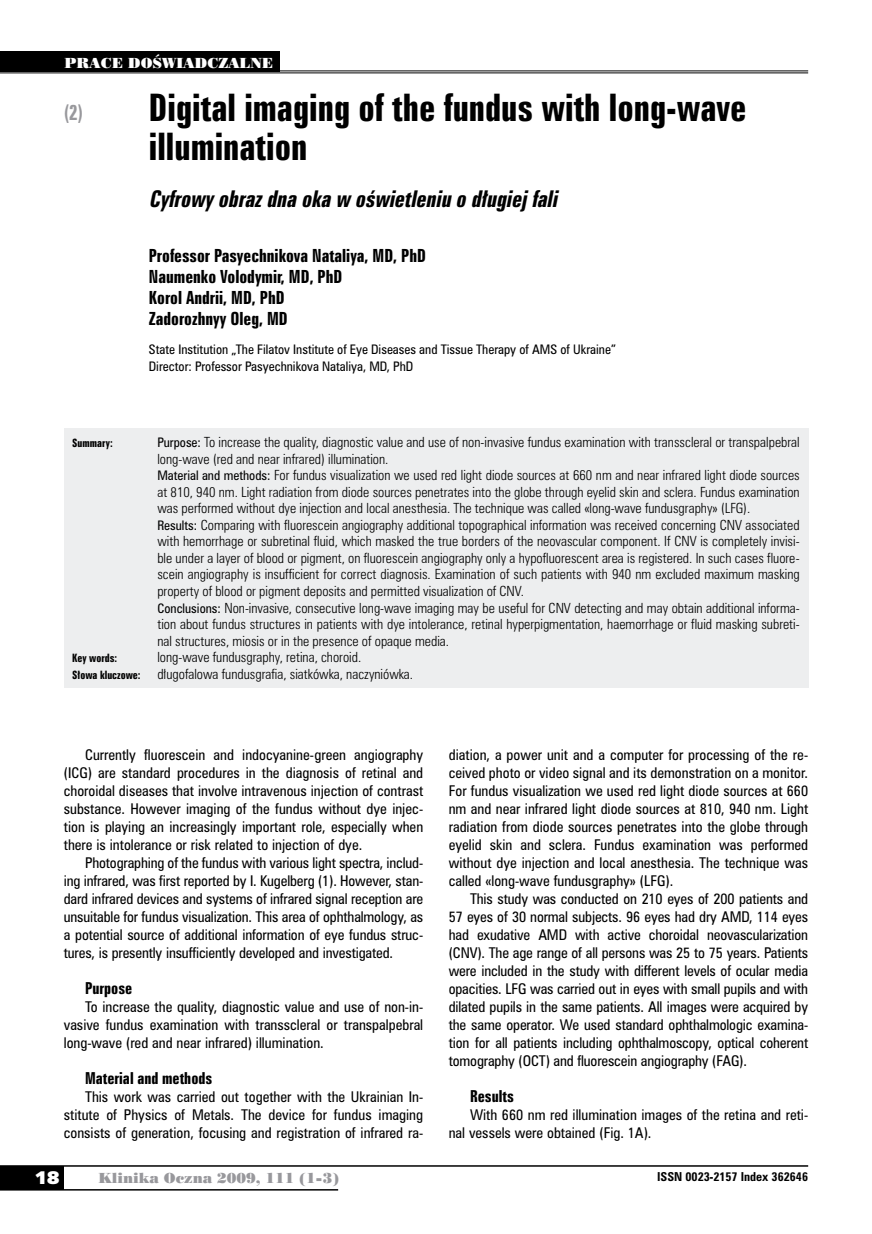
<style>
.page{position:relative;width:872px;height:1234px;background:#fff}
.page>*{position:absolute;margin:0;border:0;box-sizing:border-box;transform-origin:0 0}
.t1{font:34.5px/39px "Zurich Bd X Cn PL";color:#000}
.t2{font:italic 21px "Zurich Bd X Cn PL";color:#000}
.t3{font:19.5px "Zurich Bd X Cn PL";color:#98989c;scale:.9 1}
.t4{font:18px "Humanst 531 U Blk PL";color:#fff}
.t5{font:16.5px/21px "Zurich Bd X Cn PL";color:#000}
.t6{font:15px "Zurich Bd X Cn PL";color:#000}
.t7{font:13.5px/18px "Zurich Cn PL";color:#000;text-align:justify}
.t8{font:13.5px "Poster Bodoni PL";color:#98989c}
.t9{font:13.5px "Poster Bodoni PL";color:#fff}
.t10{font:12.75px/16.5px "Zurich Lt Cn PL";color:#000}
.t11{font:12px/16.5px "Zurich Cn PL";color:#000}
.t12{font:700 11.25px "Zurich Cn PL";color:#000}
.t13{font:10.5px "Zurich Bd X Cn PL";color:#000}
.s1{font-family:"Zurich Cn PL";font-size:12px}
</style>
<div class="page">
<div style="left:0;top:1165px;width:64px;height:24px;background:#000"></div>
<hr style="left:0;top:1164px;width:808px;height:2px;background:#000">
<hr style="left:0;top:1188px;width:338px;height:2px;background:#000">
<div style="left:64px;top:428px;width:744px;height:259px;background:#edeeef"></div>
<hr style="left:0;top:70px;width:808px;height:1px;background:#000">
<hr style="left:0;top:72px;width:808px;height:1px;background:#000">
<div style="left:0;top:51px;width:280px;height:21px;background:#000"></div>
<p class="t9" style="left:64px;top:54px;width:210px">PRACE DOŚWIADCZALNE</p>
<h3 class="t3" style="left:64px;top:100px;width:23px">(2)</h3>
<h1 class="t1" style="left:149px;top:88px;width:599px">Digital imaging of the fundus with long-wave illumination</h1>
<h2 class="t2" style="left:149px;top:185px;width:415px">Cyfrowyobrazdnaokaw oświetleniu o długiej fali</h2>
<p class="t5" style="left:149px;top:245px;width:279px">Professor Pasyechnikova Nataliya, MD, PhD<br>Naumenko Volodymir, MD, PhD<br>Korol Andrii, MD, PhD<br>Zadorozhnyy Oleg, MD</p>
<p class="t11" style="left:149px;top:341px;width:468px">State Institution „The Filatov Institute of Eye Diseases and Tissue Therapy of AMS of Ukraine”<br>Director: Professor Pasyechnikova Nataliya, MD, PhD</p>
<p class="t13" style="left:72px;top:436px;width:42px">Summary:</p>
<p class="t10" style="left:157px;top:434px;width:644px"><span class="s1">Purpose:</span> To increase the quality, diagnostic value and use of non-invasive fundus examination with transscleral or transpalpebral long-wave (red and near infrared) illumination.<br><span class="s1">Material and methods:</span> For fundus visualization we used red light diode sources at 660 nm and near infrared light diode sources at 810, 940 nm. Light radiation from diode sources penetrates into the globe through eyelid skin and sclera. Fundus examination was performed without dye injection and local anesthesia. The technique was called «long-wave fundusgraphy» (LFG).<br><span class="s1">Results:</span> Comparing with fluorescein angiography additional topographical information was received concerning CNV associated with hemorrhage or subretinal fluid, which masked the true borders of the neovascular component. If CNV is completely invisi&shy;ble under a layer of blood or pigment, on fluorescein angiography only a hypofluorescent area is registered. In such cases fluore&shy;scein angiography is insufficient for correct diagnosis. Examination of such patients with 940 nm excluded maximum masking property of blood or pigment deposits and permitted visualization of CNV.<br><span class="s1">Conclusions:</span> Non-invasive, consecutive long-wave imaging may be useful for CNV detecting and may obtain additional informa&shy;tion about fundus structures in patients with dye intolerance, retinal hyperpigmentation, haemorrhage or fluid masking subreti&shy;nal structures, miosis or in the presence of opaque media.</p>
<p class="t13" style="left:72px;top:651px;width:46px">Key words:</p>
<p class="t10" style="left:157px;top:648px;width:205px">long-wave fundusgraphy, retina, choroid.</p>
<p class="t13" style="left:72px;top:667px;width:70px">Słowa kluczowe:</p>
<p class="t10" style="left:157px;top:665px;width:257px">długofalowa fundusgrafia, siatkówka, naczyniówka.</p>
<p class="t7" style="left:64px;top:745px;width:361px;text-indent:21px">Currently fluorescein and indocyanine-green angiography (ICG) are standard procedures in the diagnosis of retinal and choroidal diseases that involve intravenous injection of contrast substance. However imaging of the fundus without dye injec&shy;tion is playing an increasingly important role, especially when there is intolerance or risk related to injection of dye.</p>
<p class="t7" style="left:64px;top:853px;width:361px;text-indent:21px">Photographing of the fundus with various light spectra, includ&shy;ing infrared, was first reported by I. Kugelberg (1). However, stan&shy;dard infrared devices and systems of infrared signal reception are unsuitable for fundus visualization. This area of ophthalmology, as a potential source of additional information of eye fundus struc&shy;tures, is presently insufficiently developed and investigated.</p>
<p class="t6" style="left:85px;top:978px;width:49px">Purpose</p>
<p class="t7" style="left:64px;top:997px;width:361px;text-indent:21px">To increase the quality, diagnostic value and use of non-in&shy;vasive fundus examination with transscleral or transpalpebral long-wave (red and near infrared) illumination.</p>
<p class="t6" style="left:85px;top:1068px;width:129px">Material and methods</p>
<p class="t7" style="left:64px;top:1087px;width:361px;text-indent:21px">This work was carried out together with the Ukrainian In&shy;stitute of Physics of Metals. The device for fundus imaging consists of generation, focusing and registration of infrared ra-</p>
<p class="t7" style="left:449px;top:745px;width:361px">diation, a power unit and a computer for processing of the re&shy;ceived photo or video signal and its demonstration on a monitor.<br>For fundus visualization we used red light diode sources at 660 nm and near infrared light diode sources at 810, 940 nm. Light radiation from diode sources penetrates into the globe through eyelid skin and sclera. Fundus examination was performed without dye injection and local anesthesia. The technique was called «long-wave fundusgraphy» (LFG).</p>
<p class="t7" style="left:449px;top:889px;width:361px;text-indent:21px">This study was conducted on 210 eyes of 200 patients and 57 eyes of 30 normal subjects. 96 eyes had dry AMD, 114 eyes had exudative AMD with active choroidal neovascularization (CNV). The age range of all persons was 25 to 75 years. Patients were included in the study with different levels of ocular media opacities. LFG was carried out in eyes with small pupils and with dilated pupils in the same patients. All images were acquired by the same operator. We used standard ophthalmologic examina&shy;tion for all patients including ophthalmoscopy, optical coherent tomography (OCT) and fluorescein angiography (FAG).</p>
<p class="t6" style="left:470px;top:1086px;width:45px">Results</p>
<p class="t7" style="left:449px;top:1105px;width:361px;text-indent:21px">With 660 nm red illumination images of the retina and reti&shy;nal vessels were obtained (Fig. 1A).</p>
<h3 class="t4" style="left:35px;top:1165px;width:26px">18</h3>
<p class="t8" style="left:99px;top:1168px;width:242px">Klinika Oczna 2009, 111 (1-3)</p>
<p class="t12" style="left:657px;top:1168px;width:152px">ISSN 0023-2157 Index 362646</p>
</div>
